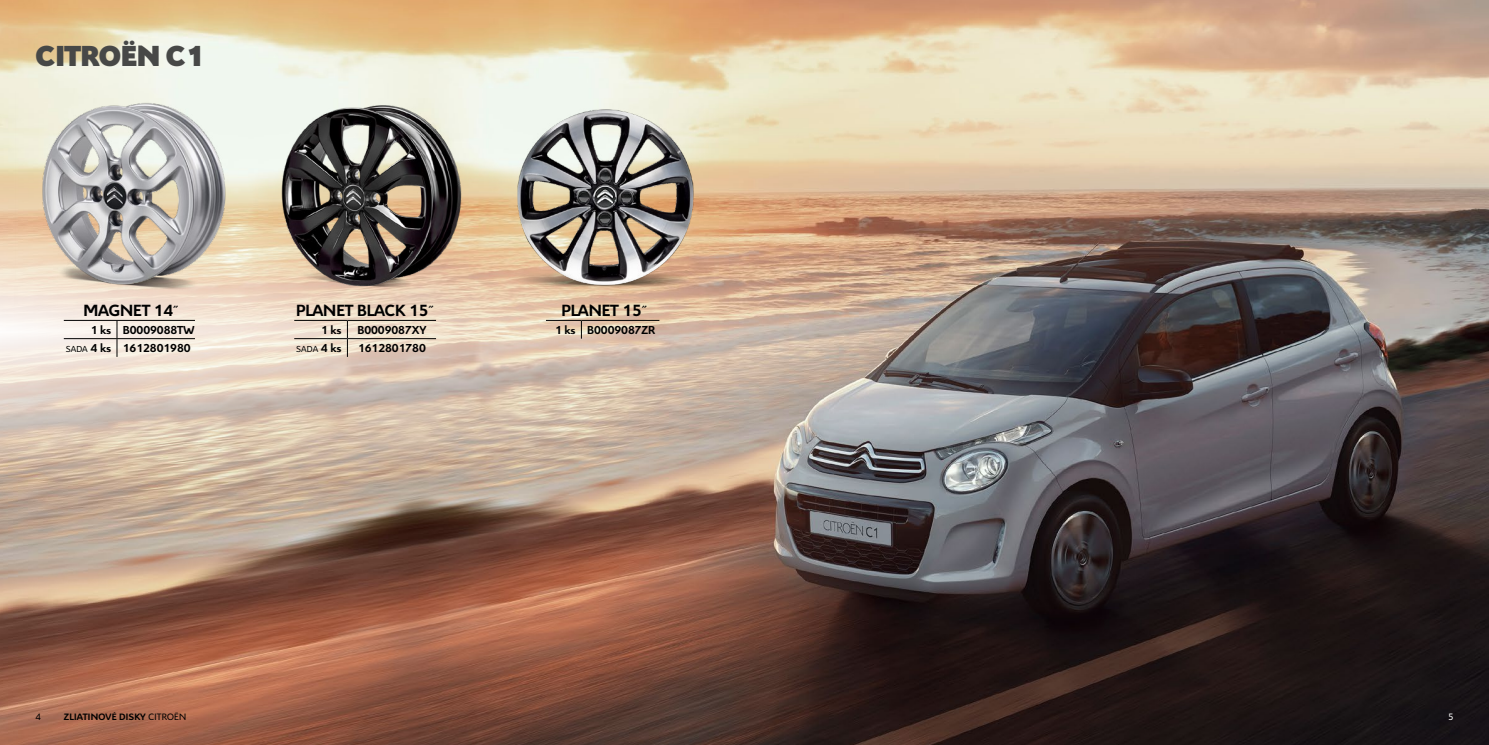
<style>
.page{position:relative;width:1489px;height:745px;background:#fff}
.page>*{position:absolute;margin:0;border:0;box-sizing:border-box;transform-origin:0 0}
.t1{font:31.25px "Citroen Blackv 6";letter-spacing:-.025em;color:#474847}
.t2{font:700 17.5px "Citroen";letter-spacing:-.005em;color:#000}
.t3{font:700 12.5px/18.2px "Citroen";letter-spacing:-.005em;color:#000;text-align:right}
.t4{font:700 10px "Citroen";letter-spacing:.02em;color:#000}
.t5{font:10px "Citroen";color:#000}
.t6{font:10px "Citroen";color:#fff}
.t7{font:9.38px "Citroen";color:#000}
.s1{font-weight:400;font-size:9.38px}
.s2{font-weight:700;font-size:12.5px}
.s3{font-weight:400}
</style>
<div class="page">
<img style="left:0;top:0;width:1488px;height:744px">
<svg style="left:0;top:167px;width:981px;height:312px;background:#cfbba8"></svg>
<img style="left:14px;top:91px;width:231px;height:212px">
<img style="left:262px;top:89px;width:224px;height:210px">
<hr style="left:64px;top:320px;width:53px;height:1px;background:#000">
<hr style="left:117px;top:320px;width:78px;height:1px;background:#000">
<hr style="left:64px;top:338px;width:53px;height:1px;background:#000">
<hr style="left:117px;top:338px;width:78px;height:1px;background:#000">
<svg style="left:116px;top:320px;width:1px;height:36px"></svg>
<hr style="left:294px;top:320px;width:53px;height:1px;background:#000">
<hr style="left:347px;top:320px;width:89px;height:1px;background:#000">
<hr style="left:294px;top:338px;width:53px;height:1px;background:#000">
<svg style="left:347px;top:320px;width:1px;height:36px"></svg>
<hr style="left:347px;top:338px;width:89px;height:1px;background:#000">
<hr style="left:546px;top:320px;width:35px;height:1px;background:#000">
<hr style="left:581px;top:320px;width:78px;height:1px;background:#000">
<svg style="left:581px;top:320px;width:1px;height:18px"></svg>
<img style="left:491px;top:264px;width:17px;height:29px">
<img style="left:508px;top:100px;width:218px;height:199px">
<h1 class="t1" style="left:35px;top:34px;width:171px">CITROËN C1</h1>
<h2 class="t2" style="left:83px;top:300px;width:97px">MAGNET 14˝</h2>
<p class="t3" style="left:66px;top:321px;width:130px">1 ks B0009088TW<br><span class="s1">SADA</span> 4 ks 1612801980</p>
<h2 class="t2" style="left:296px;top:300px;width:140px">PLANET BLACK 15˝</h2>
<p class="t3" style="left:321px;top:321px;width:22px">1 ks</p>
<p class="t3" style="left:357px;top:321px;width:71px">B0009087XY</p>
<p class="t7" style="left:296px;top:344px;width:47px">SADA <span class="s2">4 ks</span></p>
<p class="t3" style="left:358px;top:339px;width:69px">1612801780</p>
<h2 class="t2" style="left:561px;top:300px;width:88px">PLANET 15˝</h2>
<p class="t3" style="left:555px;top:321px;width:102px">1 ks B0009087ZR</p>
<p class="t5" style="left:35px;top:710px;width:7px">4</p>
<p class="t4" style="left:64px;top:710px;width:124px">ZLIATINOVÉ DISKY <span class="s3">CITROËN</span></p>
<p class="t6" style="left:1447px;top:710px;width:7px">5</p>
</div>
